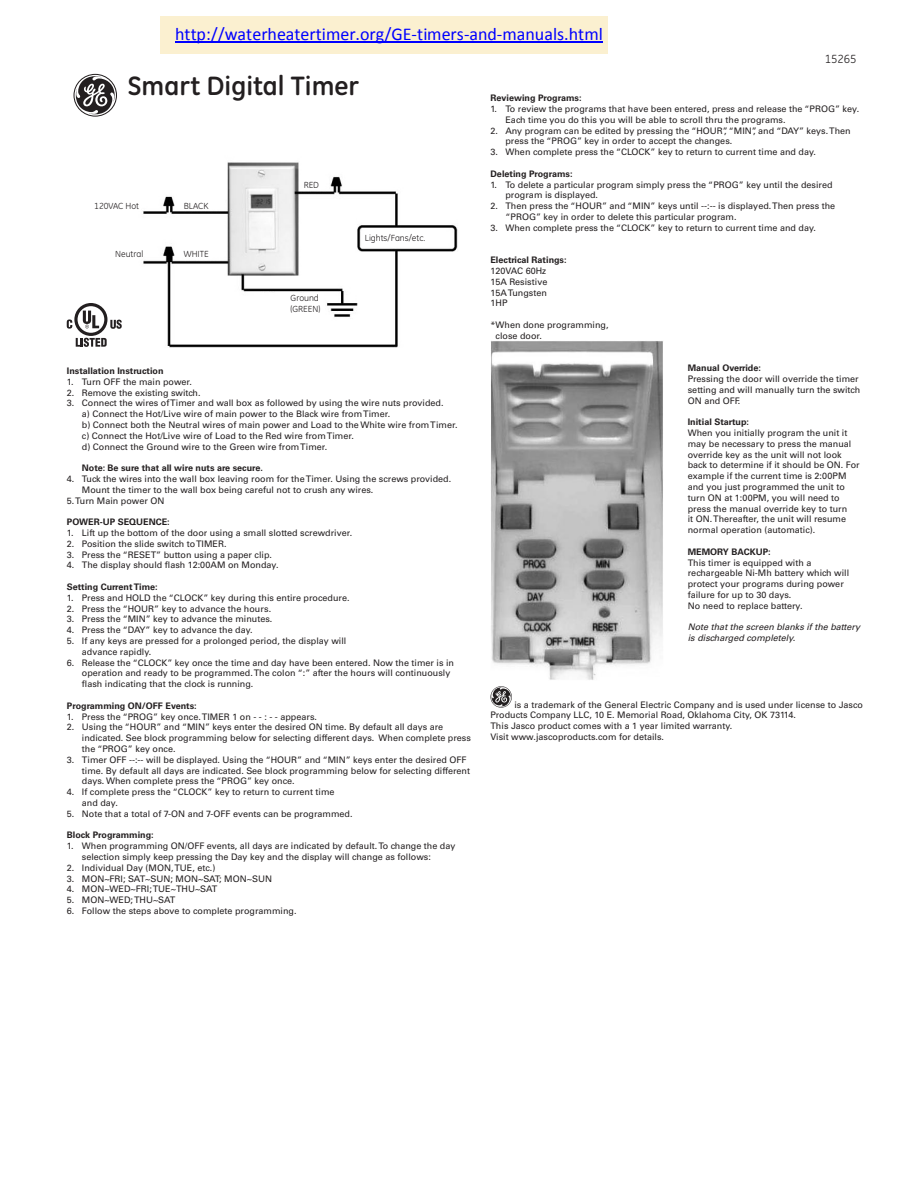
<style>
.page{position:relative;width:918px;height:1188px;background:#fff}
.page>*{position:absolute;margin:0;border:0;box-sizing:border-box;transform-origin:0 0}
.t1{font:700 27px "GE Inspira";color:#231f20}
.t2{font:18px "Calibri";color:#00f}
.t3{font:12px "GE Inspira";color:#231f20}
.Bullet_Text{font:9px/10.8px "Univers";color:#231f20}
.Regular_Paragraph{font:9px/10.8px "Univers";color:#231f20}
.Headers{font:700 9px "Univers";color:#231f20}
.Regular_Paragraph-2{font:italic 9px/10.8px "Univers";color:#231f20}
.t4{font:9px/10.8px "GE Inspira";color:#231f20}
.Bullet_Text-2{font:700 9px "Univers";color:#231f20}
</style>
<div class="page">
<svg style="left:490px;top:686px;width:22px;height:22px"></svg>
<svg style="left:74px;top:74px;width:43px;height:43px"></svg>
<img style="left:143px;top:162px;width:315px;height:185px">
<svg style="left:67px;top:303px;width:55px;height:44px"></svg>
<img style="left:491px;top:341px;width:172px;height:339px">
<div style="left:160px;top:16px;width:448px;height:38px;background:#fbf0d0"></div>
<hr style="left:175px;top:42px;width:428px;height:1px;background:#00f">
<h2 class="t2" style="left:175px;top:26px;width:429px">http://waterheatertimer.org/GE-timers-and-manuals.html</h2>
<p class="t3" style="left:825px;top:52px;width:33px">15265</p>
<p class="t1" style="left:128px;top:69px;width:233px">Smart Digital Timer</p>
<p class="t4" style="left:94px;top:200px;width:46px">120VAC Hot</p>
<p class="t4" style="left:115px;top:248px;width:30px">Neutral</p>
<p class="t4" style="left:184px;top:200px;width:26px">BLACK</p>
<p class="t4" style="left:184px;top:248px;width:26px">WHITE</p>
<p class="t4" style="left:304px;top:180px;width:17px">RED</p>
<p class="t4" style="left:291px;top:293px;width:31px">Ground (GREEN)</p>
<p class="t4" style="left:365px;top:233px;width:62px">Lights/Fans/etc.</p>
<p class="Headers" style="left:67px;top:366px;width:98px">Installation Instruction</p>
<p class="Bullet_Text" style="left:67px;top:376px;width:127px">1. Turn OFF the main power.</p>
<p class="Bullet_Text" style="left:67px;top:387px;width:135px">2. Remove the existing switch.</p>
<p class="Bullet_Text" style="left:82px;top:398px;width:377px;text-indent:-15px">3. Connect the wires of Timer and wall box as followed by using the wire nuts provided.<br>a) Connect the Hot/Live wire of main power to the Black wire from Timer.<br>b) Connect both the Neutral wires of main power and Load to the White wire from Timer. c) Connect the Hot/Live wire of Load to the Red wire from Timer.<br>d) Connect the Ground wire to the Green wire from Timer.</p>
<p class="Bullet_Text-2" style="left:82px;top:463px;width:183px">Note: Be sure that all wire nuts are secure.</p>
<p class="Bullet_Text" style="left:82px;top:473px;width:371px;text-indent:-15px">4. Tuck the wires into the wall box leaving room for the Timer. Using the screws provided.<br>Mount the timer to the wall box being careful not to crush any wires.</p>
<p class="Regular_Paragraph" style="left:67px;top:495px;width:99px">5. Turn Main power ON</p>
<p class="Headers" style="left:67px;top:517px;width:104px">POWER-UP SEQUENCE:</p>
<p class="Bullet_Text" style="left:67px;top:527px;width:287px">1. Lift up the bottom of the door using a small slotted screwdriver.</p>
<p class="Bullet_Text" style="left:67px;top:538px;width:161px">2. Position the slide switch to TIMER.</p>
<p class="Bullet_Text" style="left:67px;top:549px;width:207px">3. Press the “RESET” button using a paper clip.</p>
<p class="Bullet_Text" style="left:67px;top:560px;width:213px">4. The display should flash 12:00AM on Monday.</p>
<p class="Headers" style="left:67px;top:582px;width:92px">Setting Current Time:</p>
<p class="Bullet_Text" style="left:67px;top:592px;width:284px">1. Press and HOLD the “CLOCK” key during this entire procedure.</p>
<p class="Bullet_Text" style="left:67px;top:603px;width:206px">2. Press the “HOUR” key to advance the hours.</p>
<p class="Bullet_Text" style="left:67px;top:614px;width:207px">3. Press the “MIN” key to advance the minutes.</p>
<p class="Bullet_Text" style="left:67px;top:625px;width:187px">4. Press the “DAY” key to advance the day.</p>
<p class="Bullet_Text" style="left:82px;top:635px;width:266px;text-indent:-15px">5. If any keys are pressed for a prolonged period, the display will advance rapidly.</p>
<p class="Bullet_Text" style="left:82px;top:657px;width:374px;text-indent:-15px">6. Release the “CLOCK” key once the time and day have been entered. Now the timer is in operation and ready to be programmed. The colon “:” after the hours will continuously flash indicating that the clock is running.</p>
<p class="Headers" style="left:67px;top:700px;width:131px">Programming ON/OFF Events:</p>
<p class="Bullet_Text" style="left:67px;top:711px;width:252px">1. Press the “PROG” key once. TIMER 1 on - - : - - appears.</p>
<p class="Bullet_Text" style="left:82px;top:722px;width:391px;text-indent:-15px">2. Using the “HOUR” and “MIN” keys enter the desired ON time. By default all days are indicated. See block programming below for selecting different days. When complete press the “PROG” key once.</p>
<p class="Bullet_Text" style="left:82px;top:754px;width:390px;text-indent:-15px">3. Timer OFF --:-- will be displayed. Using the “HOUR” and “MIN” keys enter the desired OFF time. By default all days are indicated. See block programming below for selecting different days. When complete press the “PROG” key once.</p>
<p class="Bullet_Text" style="left:82px;top:787px;width:254px;text-indent:-15px">4. If complete press the “CLOCK” key to return to current time and day.</p>
<p class="Bullet_Text" style="left:67px;top:808px;width:287px">5. Note that a total of 7-ON and 7-OFF events can be programmed.</p>
<p class="Headers" style="left:67px;top:830px;width:88px">Block Programming:</p>
<p class="Bullet_Text" style="left:82px;top:841px;width:375px;text-indent:-15px">1. When programming ON/OFF events, all days are indicated by default. To change the day selection simply keep pressing the Day key and the display will change as follows:</p>
<p class="Bullet_Text" style="left:67px;top:862px;width:150px">2. Individual Day (MON, TUE, etc.)</p>
<p class="Bullet_Text" style="left:67px;top:873px;width:207px">3. MON~FRI; SAT~SUN; MON~SAT; MON~SUN</p>
<p class="Bullet_Text" style="left:67px;top:884px;width:152px">4. MON~WED~FRI; TUE~THU~SAT</p>
<p class="Bullet_Text" style="left:67px;top:895px;width:110px">5. MON~WED; THU~SAT</p>
<p class="Bullet_Text" style="left:67px;top:905px;width:231px">6. Follow the steps above to complete programming.</p>
<p class="Headers" style="left:490px;top:93px;width:93px">Reviewing Programs:</p>
<p class="Bullet_Text" style="left:506px;top:104px;width:355px;text-indent:-15px">1. To review the programs that have been entered, press and release the “PROG” key.<br>Each time you do this you will be able to scroll thru the programs.</p>
<p class="Bullet_Text" style="left:506px;top:125px;width:347px;text-indent:-15px">2. Any program can be edited by pressing the “HOUR”, “MIN”, and “DAY” keys. Then press the “PROG” key in order to accept the changes.</p>
<p class="Bullet_Text" style="left:490px;top:147px;width:327px">3. When complete press the “CLOCK” key to return to current time and day.</p>
<p class="Headers" style="left:490px;top:168px;width:84px">Deleting Programs:</p>
<p class="Bullet_Text" style="left:505px;top:179px;width:329px;text-indent:-15px">1. To delete a particular program simply press the “PROG” key until the desired program is displayed.</p>
<p class="Bullet_Text" style="left:505px;top:201px;width:331px;text-indent:-15px">2. Then press the “HOUR” and “MIN” keys until --:-- is displayed. Then press the “PROG” key in order to delete this particular program.</p>
<p class="Bullet_Text" style="left:490px;top:222px;width:327px">3. When complete press the “CLOCK” key to return to current time and day.</p>
<p class="Headers" style="left:490px;top:255px;width:78px">Electrical Ratings:</p>
<p class="Regular_Paragraph" style="left:490px;top:266px;width:57px">120VAC 60Hz</p>
<p class="Regular_Paragraph" style="left:490px;top:276px;width:58px">15A Resistive</p>
<p class="Regular_Paragraph" style="left:490px;top:287px;width:58px">15A Tungsten</p>
<p class="Regular_Paragraph" style="left:490px;top:298px;width:19px">1HP</p>
<p class="Regular_Paragraph" style="left:496px;top:320px;width:115px;text-indent:-5px">*When done programming, close door.</p>
<p class="Headers" style="left:688px;top:363px;width:75px">Manual Override:</p>
<p class="Regular_Paragraph" style="left:688px;top:374px;width:174px">Pressing the door will override the timer setting and will manually turn the switch<br>ON and OFF.</p>
<p class="Headers" style="left:688px;top:417px;width:63px">Initial Startup:</p>
<p class="Regular_Paragraph" style="left:688px;top:428px;width:173px">When you initially program the unit it may be necessary to press the manual override key as the unit will not look back to determine if it should be ON. For example if the current time is 2:00PM and you just programmed the unit to turn ON at 1:00PM, you will need to press the manual override key to turn<br>it ON. Thereafter, the unit will resume normal operation (automatic).</p>
<p class="Headers" style="left:688px;top:546px;width:84px">MEMORY BACKUP:</p>
<p class="Regular_Paragraph" style="left:688px;top:557px;width:163px">This timer is equipped with a rechargeable Ni-Mh battery which will protect your programs during power failure for up to 30 days.</p>
<p class="Regular_Paragraph" style="left:688px;top:600px;width:116px">No need to replace battery.</p>
<p class="Regular_Paragraph-2" style="left:688px;top:622px;width:174px">Note that the screen blanks if the battery is discharged completely.</p>
<p class="Regular_Paragraph" style="left:490px;top:699px;width:374px;text-indent:24px">is a trademark of the General Electric Company and is used under license to Jasco<br>Products Company LLC, 10 E. Memorial Road, Oklahoma City, OK 73114.</p>
<p class="Regular_Paragraph" style="left:490px;top:721px;width:243px">This Jasco product comes with a 1 year limited warranty.<br>Visit www.jascoproducts.com for details.</p>
</div>
